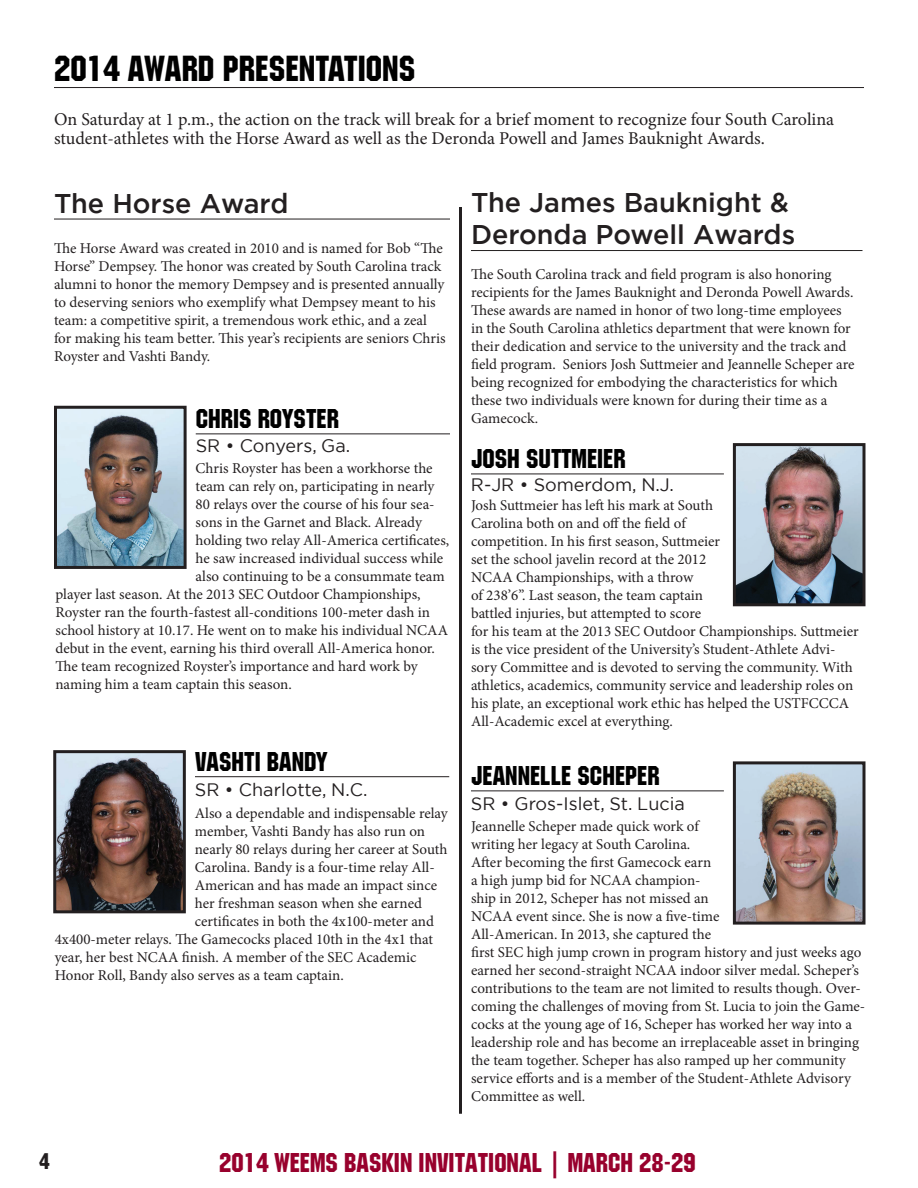
<style>
.page{position:relative;width:918px;height:1188px;background:#fff}
.page>*{position:absolute;margin:0;border:0;box-sizing:border-box;transform-origin:0 0}
.t1{font:36px "Machine IT Cby BT";color:#000}
.t2{font:27px "Machine IT Cby BT";color:#000}
.t3{font:500 27px/32.4px "Gotham";color:#231f20}
.t4{font:27px "Machine IT Cby BT";color:#98012d}
.t5{font:22.5px "Machine IT Cby BT";color:#231f20}
.t6{font:18px/19.5px "Minion Pro";letter-spacing:-.005em;color:#231f20}
.t7{font:18px "Gotham";color:#231f20}
.t8{font:15px/18px "Minion Pro";color:#231f20}
</style>
<div class="page">
<hr style="left:54px;top:219px;width:396px;height:1px;background:#231f20">
<hr style="left:471px;top:250px;width:391px;height:1px;background:#231f20">
<img style="left:58px;top:410px;width:125px;height:155px">
<div style="left:54px;top:406px;width:133px;height:163px;border:3px solid #231f20"></div>
<img style="left:57px;top:754px;width:125px;height:155px">
<div style="left:53px;top:750px;width:133px;height:163px;border:3px solid #231f20"></div>
<img style="left:737px;top:765px;width:125px;height:156px">
<div style="left:733px;top:761px;width:133px;height:164px;border:3px solid #231f20"></div>
<img style="left:737px;top:447px;width:125px;height:155px">
<div style="left:733px;top:443px;width:133px;height:163px;border:3px solid #231f20"></div>
<hr style="left:459px;top:207px;width:3px;height:907px;background:#231f20">
<hr style="left:54px;top:87px;width:810px;height:1px;background:#231f20">
<hr style="left:196px;top:434px;width:254px;height:1px;background:#231f20">
<hr style="left:195px;top:776px;width:254px;height:1px;background:#231f20">
<hr style="left:471px;top:474px;width:253px;height:1px;background:#231f20">
<hr style="left:471px;top:791px;width:253px;height:1px;background:#231f20">
<h1 class="t1" style="left:54px;top:47px;width:200px">2014 AWARD PRESENTATI</h1>
<h1 class="t1" style="left:366px;top:47px;width:33px">ONS</h1>
<p class="t6" style="left:54px;top:109px;width:782px">On Saturday at 1 p.m., the action on the track will break for a brief moment to recognize four South Carolina student-athletes with the Horse Award as well as the Deronda Powell and James Bauknight Awards.</p>
<h2 class="t3" style="left:54px;top:187px;width:236px">The Horse Award</h2>
<h2 class="t3" style="left:471px;top:186px;width:326px">The James Bauknight &amp;<br>Deronda Powell Awards</h2>
<p class="t8" style="left:54px;top:240px;width:393px">The Horse Award was created in 2010 and is named for Bob “The Horse” Dempsey. The honor was created by South Carolina track alumni to honor the memory Dempsey and is presented annually to deserving seniors who exemplify what Dempsey meant to his team: a competitive spirit, a tremendous work ethic, and a zeal for making his team better. This year’s recipients are seniors Chris Royster and Vashti Bandy.</p>
<p class="t8" style="left:471px;top:265px;width:385px">The South Carolina track and field program is also honoring recipients for the James Bauknight and Deronda Powell Awards.<br>These awards are named in honor of two long-time employees in the South Carolina athletics department that were known for their dedication and service to the university and the track and field program. Seniors Josh Suttmeier and Jeannelle Scheper are being recognized for embodying the characteristics for which these two individuals were known for during their time as a Gamecock.</p>
<h2 class="t2" style="left:196px;top:402px;width:110px">CHRIS ROYSTER</h2>
<p class="t7" style="left:196px;top:434px;width:156px">SR • Conyers, Ga.</p>
<p class="t8" style="left:196px;top:459px;width:239px">Chris Royster has been a workhorse the</p>
<p class="t8" style="left:196px;top:477px;width:240px">team can rely on, participating in nearly</p>
<p class="t8" style="left:196px;top:495px;width:241px">80 relays over the course of his four sea-</p>
<p class="t8" style="left:196px;top:513px;width:228px">sons in the Garnet and Black. Already</p>
<p class="t8" style="left:196px;top:531px;width:255px">holding two relay All-America certificates,</p>
<p class="t8" style="left:196px;top:549px;width:249px">he saw increased individual success while</p>
<p class="t8" style="left:196px;top:567px;width:251px">also continuing to be a consummate team</p>
<p class="t8" style="left:55px;top:585px;width:367px">player last season. At the 2013 SEC Outdoor Championships,</p>
<p class="t8" style="left:55px;top:603px;width:376px">Royster ran the fourth-fastest all-conditions 100-meter dash in</p>
<p class="t8" style="left:55px;top:621px;width:394px">school history at 10.17. He went on to make his individual NCAA</p>
<p class="t8" style="left:55px;top:639px;width:381px">debut in the event, earning his third overall All-America honor.</p>
<p class="t8" style="left:55px;top:657px;width:364px">The team recognized Royster’s importance and hard work by</p>
<p class="t8" style="left:55px;top:675px;width:238px">naming him a team captain this season.</p>
<h2 class="t2" style="left:195px;top:745px;width:134px">VASHTIBANDY</h2>
<p class="t7" style="left:195px;top:778px;width:174px">SR • Charlotte, N.C.</p>
<p class="t8" style="left:195px;top:804px;width:254px">Also a dependable and indispensable relay</p>
<p class="t8" style="left:195px;top:822px;width:232px">member, Vashti Bandy has also run on</p>
<p class="t8" style="left:195px;top:840px;width:254px">nearly 80 relays during her career at South</p>
<p class="t8" style="left:195px;top:858px;width:241px">Carolina. Bandy is a four-time relay All-</p>
<p class="t8" style="left:195px;top:876px;width:244px">American and has made an impact since</p>
<p class="t8" style="left:195px;top:894px;width:229px">her freshman season when she earned</p>
<p class="t8" style="left:195px;top:912px;width:241px">certificates in both the 4x100-meter and</p>
<p class="t8" style="left:55px;top:930px;width:380px">4x400-meter relays. The Gamecocks placed 10th in the 4x1 that</p>
<p class="t8" style="left:55px;top:948px;width:363px">year, her best NCAA finish. A member of the SEC Academic</p>
<p class="t8" style="left:55px;top:966px;width:291px">Honor Roll, Bandy also serves as a team captain.</p>
<h2 class="t2" style="left:471px;top:442px;width:92px">JOSH SUTTMEIER</h2>
<p class="t7" style="left:471px;top:473px;width:205px">R-JR • Somerdom, N.J.</p>
<p class="t8" style="left:471px;top:496px;width:389px">Josh Suttmeier has left his mark at South<br>Carolina both on and off the field of<br>competition. In his first season, Suttmeier<br>set the school javelin record at the 2012<br>NCAA Championships, with a throw<br>of 238’6”. Last season, the team captain<br>battled injuries, but attempted to score<br>for his team at the 2013 SEC Outdoor Championships. Suttmeier is the vice president of the University’s Student-Athlete Advi&shy;sory Committee and is devoted to serving the community. With athletics, academics, community service and leadership roles on his plate, an exceptional work ethic has helped the USTFCCCA All-Academic excel at everything.</p>
<h2 class="t2" style="left:471px;top:759px;width:24px">JEANNE</h2>
<h2 class="t2" style="left:540px;top:759px;width:109px">LLE SCHEPER</h2>
<p class="t7" style="left:471px;top:792px;width:215px">SR • Gros-Islet, St. Lucia</p>
<p class="t8" style="left:471px;top:817px;width:396px">Jeannelle Scheper made quick work of<br>writing her legacy at South Carolina.<br>After becoming the first Gamecock earn<br>a high jump bid for NCAA champion-<br>ship in 2012, Scheper has not missed an<br>NCAA event since. She is now a five-time<br>All-American. In 2013, she captured the<br>first SEC high jump crown in program history and just weeks ago earned her second-straight NCAA indoor silver medal. Scheper’s contributions to the team are not limited to results though. Over&shy;coming the challenges of moving from St. Lucia to join the Game&shy;cocks at the young age of 16, Scheper has worked her way into a leadership role and has become an irreplaceable asset in bringing the team together. Scheper has also ramped up her community service efforts and is a member of the Student-Athlete Advisory Committee as well.</p>
<h3 class="t5" style="left:39px;top:1147px;width:12px">4</h3>
<h2 class="t4" style="left:219px;top:1146px;width:478px">2014 WEEMS BASKIN INVITATIONAL | MARCH 28-29</h2>
</div>
